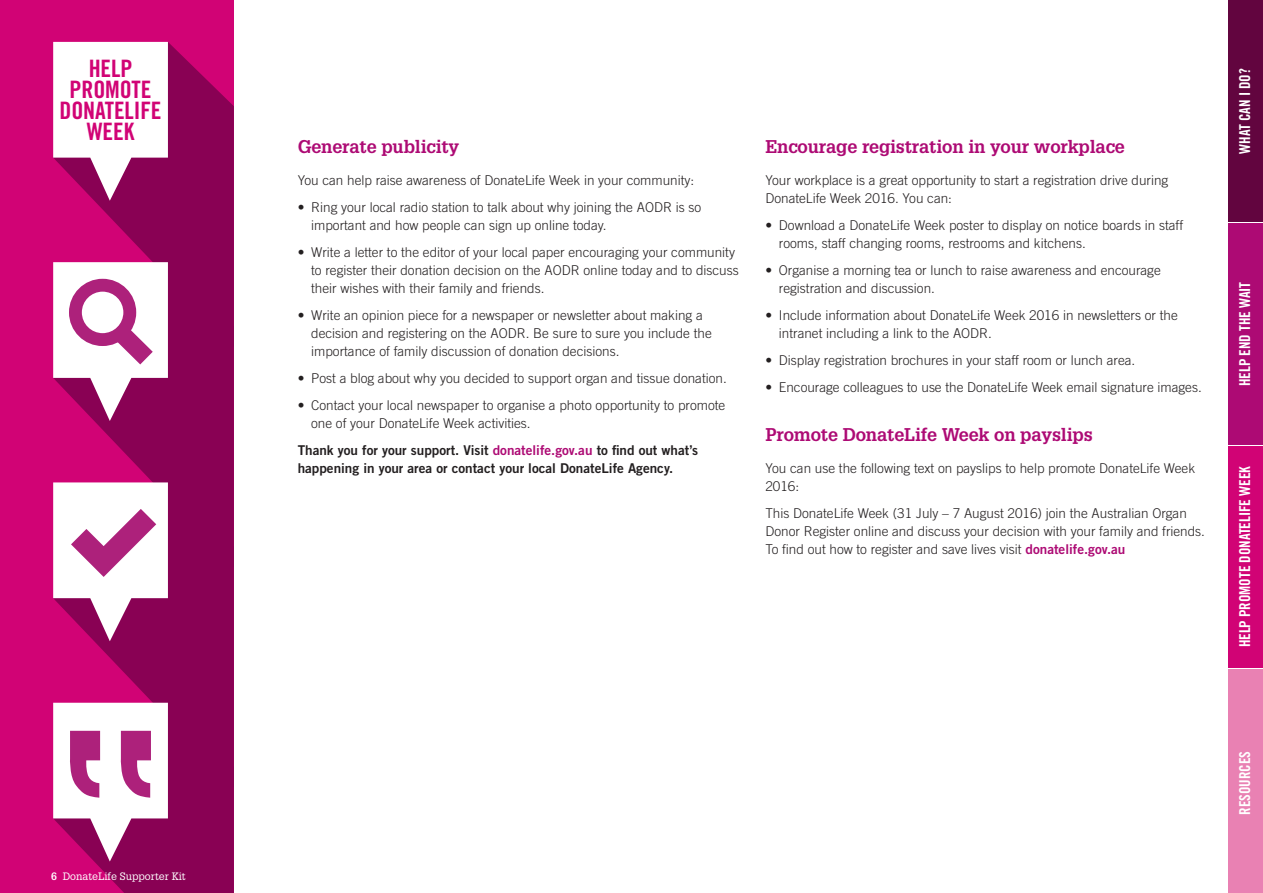
<style>
.page{position:relative;width:1263px;height:893px;background:#fff}
.page>*{position:absolute;margin:0;border:0;box-sizing:border-box;transform-origin:0 0}
.Sidebar{font:24px/21px "Trade Gothic Bold Cond Twenty";letter-spacing:-.005em;color:#d10375;text-align:center}
.Heading__level_2{font:700 18px "Glypha LT Std";letter-spacing:-.01em;color:#ad0a74}
.t1{font:15px "Trade Gothic Bold Cond Twenty";letter-spacing:-.005em;color:#fff}
.Body_copy{font:300 13.5px/18px "Trade Gothic";color:#231f20}
.Body_Bold{font:13.5px/18px "Trade Gothic Bold Two";color:#231f20}
.t2{font:10.5px "Glypha";color:#fff}
.s1{font-weight:700}
.s2{color:#ad0a74}
.s3{font-family:"Trade Gothic Bold Two";font-weight:400;color:#ad0a74}
</style>
<div class="page">
<div style="left:0;top:0;width:234px;height:893px;background:#d10375"></div>
<svg style="left:95px;top:42px;width:139px;height:220px;fill:#890154"></svg>
<svg style="left:53px;top:42px;width:115px;height:159px"></svg>
<svg style="left:94px;top:262px;width:140px;height:220px;fill:#890154"></svg>
<svg style="left:53px;top:482px;width:181px;height:221px;fill:#890154"></svg>
<svg style="left:53px;top:482px;width:115px;height:159px"></svg>
<svg style="left:53px;top:703px;width:181px;height:190px"></svg>
<svg style="left:53px;top:262px;width:115px;height:159px"></svg>
<div style="left:1229px;top:0;width:34px;height:221px;background:#62053f"></div>
<div style="left:1229px;top:223px;width:34px;height:221px;background:#ad0a74"></div>
<div style="left:1229px;top:446px;width:34px;height:222px;background:#d10375"></div>
<div style="left:1229px;top:670px;width:34px;height:223px;background:#e981b3"></div>
<p class="Sidebar" style="left:60px;top:57px;width:104px">HELP<br>PROMOTE<br>DONATELIFE<br>WEEK</p>
<p class="t2" style="left:51px;top:870px;width:136px"><span class="s1">6</span> DonateLife Supporter Kit</p>
<p class="Heading__level_2" style="left:298px;top:136px;width:163px">Generate publicity</p>
<p class="Body_copy" style="left:298px;top:171px;width:398px">You can help raise awareness of DonateLife Week in your community:</p>
<p class="Body_copy" style="left:311px;top:198px;width:392px;text-indent:-14px">• Ring your local radio station to talk about why joining the AODR is so important and how people can sign up online today.</p>
<p class="Body_copy" style="left:311px;top:243px;width:429px;text-indent:-14px">• Write a letter to the editor of your local paper encouraging your community to register their donation decision on the AODR online today and to discuss their wishes with their family and friends.</p>
<p class="Body_copy" style="left:311px;top:306px;width:402px;text-indent:-14px">• Write an opinion piece for a newspaper or newsletter about making a decision and registering on the AODR. Be sure to sure you include the importance of family discussion of donation decisions.</p>
<p class="Body_copy" style="left:298px;top:369px;width:431px">• Post a blog about why you decided to support organ and tissue donation.</p>
<p class="Body_copy" style="left:311px;top:396px;width:416px;text-indent:-14px">• Contact your local newspaper to organise a photo opportunity to promote one of your DonateLife Week activities.</p>
<p class="Body_Bold" style="left:298px;top:441px;width:402px">Thank you for your support. Visit <span class="s2">donatelife.gov.au</span> to find out what’s happening in your area or contact your local DonateLife Agency.</p>
<p class="Heading__level_2" style="left:765px;top:136px;width:361px">Encourage registration in your workplace</p>
<p class="Body_copy" style="left:765px;top:171px;width:404px">Your workplace is a great opportunity to start a registration drive during<br>DonateLife Week 2016. You can:</p>
<p class="Body_copy" style="left:779px;top:216px;width:406px;text-indent:-14px">• Download a DonateLife Week poster to display on notice boards in staff rooms, staff changing rooms, restrooms and kitchens.</p>
<p class="Body_copy" style="left:779px;top:261px;width:383px;text-indent:-14px">• Organise a morning tea or lunch to raise awareness and encourage registration and discussion.</p>
<p class="Body_copy" style="left:779px;top:306px;width:400px;text-indent:-14px">• Include information about DonateLife Week 2016 in newsletters or the intranet including a link to the AODR.</p>
<p class="Body_copy" style="left:765px;top:351px;width:371px">• Display registration brochures in your staff room or lunch area.</p>
<p class="Body_copy" style="left:765px;top:378px;width:438px">• Encourage colleagues to use the DonateLife Week email signature images.</p>
<p class="Heading__level_2" style="left:765px;top:424px;width:329px">Promote DonateLife Week on payslips</p>
<p class="Body_copy" style="left:765px;top:459px;width:431px">You can use the following text on payslips to help promote DonateLife Week<br>2016:</p>
<p class="Body_copy" style="left:765px;top:504px;width:441px">This DonateLife Week (31 July – 7 August 2016) join the Australian Organ<br>Donor Register online and discuss your decision with your family and friends.<br>To find out how to register and save lives visit <span class="s3">donatelife.gov.au</span></p>
<p class="t1" style="left:1235px;top:154px;width:87px;rotate:-90deg">WHAT CAN I DO?</p>
<p class="t1" style="left:1235px;top:386px;width:106px;rotate:-90deg">HELP END THE WAIT</p>
<p class="t1" style="left:1235px;top:647px;width:183px;rotate:-90deg">HELP PROMOTE DONATELIFE WEEK</p>
<p class="t1" style="left:1235px;top:815px;width:65px;rotate:-90deg">RESOURCES</p>
</div>
